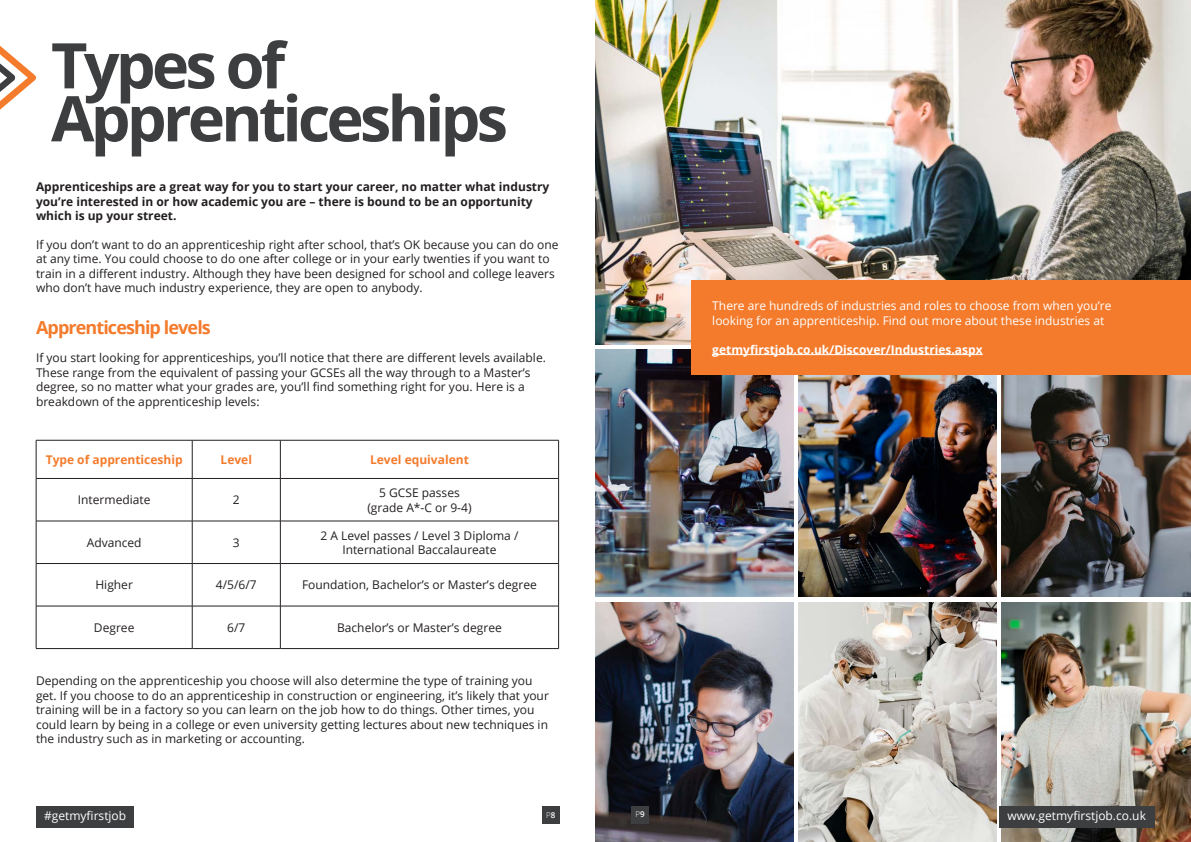
<style>
.page{position:relative;width:1191px;height:842px;background:#fff}
.page>*{position:absolute;margin:0;border:0;box-sizing:border-box;transform-origin:0 0}
.t1{font:700 63px/53px "Open Sans";letter-spacing:-.06em;color:#3c3e40}
.t2{font:700 18px "Open Sans";letter-spacing:-.05em;color:#f47b2c}
.t3{font:12px/14.4px "Open Sans";color:#231f20}
.t4{font:700 12px/14.4px "Open Sans";color:#231f20}
.t5{font:12px/14.4px "Open Sans";color:#fff}
.t6{font:700 12px "Open Sans";color:#fff}
.t7{font:700 12px "Open Sans";color:#f47b2c}
.t8{font:300 8px "Open Sans";color:#fff}
.s1{font-weight:600}
</style>
<div class="page">
<img style="left:595px;top:0;width:596px;height:345px">
<img style="left:798px;top:375px;width:198px;height:222px">
<img style="left:595px;top:349px;width:199px;height:248px">
<img style="left:1001px;top:375px;width:190px;height:222px">
<img style="left:595px;top:603px;width:199px;height:239px">
<img style="left:798px;top:603px;width:198px;height:239px">
<img style="left:1001px;top:603px;width:190px;height:239px">
<div style="left:692px;top:281px;width:499px;height:94px;background:#f47b2c"></div>
<hr style="left:712px;top:354px;width:270px;height:1px;background:#fff">
<svg style="left:0;top:46px;width:36px;height:64px"></svg>
<hr style="left:36px;top:440px;width:156px;height:1px;background:#231f20">
<hr style="left:36px;top:440px;width:1px;height:38px;background:#231f20">
<hr style="left:192px;top:440px;width:88px;height:1px;background:#231f20">
<hr style="left:192px;top:440px;width:1px;height:38px;background:#231f20">
<hr style="left:280px;top:440px;width:279px;height:1px;background:#231f20">
<hr style="left:280px;top:440px;width:1px;height:38px;background:#231f20">
<hr style="left:558px;top:440px;width:1px;height:38px;background:#231f20">
<hr style="left:36px;top:478px;width:156px;height:1px;background:#231f20">
<hr style="left:192px;top:478px;width:88px;height:1px;background:#231f20">
<hr style="left:280px;top:478px;width:279px;height:1px;background:#231f20">
<hr style="left:36px;top:479px;width:1px;height:42px;background:#231f20">
<hr style="left:192px;top:479px;width:1px;height:42px;background:#231f20">
<hr style="left:280px;top:479px;width:1px;height:42px;background:#231f20">
<hr style="left:558px;top:479px;width:1px;height:42px;background:#231f20">
<hr style="left:36px;top:521px;width:156px;height:1px;background:#231f20">
<hr style="left:36px;top:521px;width:1px;height:42px;background:#231f20">
<hr style="left:192px;top:521px;width:88px;height:1px;background:#231f20">
<hr style="left:192px;top:521px;width:1px;height:42px;background:#231f20">
<hr style="left:280px;top:521px;width:279px;height:1px;background:#231f20">
<hr style="left:280px;top:521px;width:1px;height:42px;background:#231f20">
<hr style="left:558px;top:521px;width:1px;height:42px;background:#231f20">
<hr style="left:36px;top:563px;width:156px;height:1px;background:#231f20">
<hr style="left:36px;top:564px;width:1px;height:42px;background:#231f20">
<hr style="left:192px;top:563px;width:88px;height:1px;background:#231f20">
<hr style="left:192px;top:564px;width:1px;height:42px;background:#231f20">
<hr style="left:280px;top:563px;width:279px;height:1px;background:#231f20">
<hr style="left:280px;top:564px;width:1px;height:42px;background:#231f20">
<hr style="left:558px;top:564px;width:1px;height:42px;background:#231f20">
<hr style="left:36px;top:606px;width:156px;height:1px;background:#231f20">
<hr style="left:36px;top:606px;width:1px;height:42px;background:#231f20">
<hr style="left:192px;top:606px;width:88px;height:1px;background:#231f20">
<hr style="left:192px;top:606px;width:1px;height:42px;background:#231f20">
<hr style="left:280px;top:606px;width:279px;height:1px;background:#231f20">
<hr style="left:280px;top:606px;width:1px;height:42px;background:#231f20">
<hr style="left:558px;top:606px;width:1px;height:42px;background:#231f20">
<hr style="left:36px;top:648px;width:156px;height:1px;background:#231f20">
<hr style="left:192px;top:648px;width:88px;height:1px;background:#231f20">
<hr style="left:280px;top:648px;width:279px;height:1px;background:#231f20">
<div style="left:999px;top:806px;width:156px;height:21px;background:#3c3e40"></div>
<div style="left:36px;top:806px;width:98px;height:21px;background:#3c3e40"></div>
<div style="left:542px;top:806px;width:17px;height:17px;background:#3c3e40"></div>
<div style="left:631px;top:806px;width:18px;height:17px;background:#3c3e40"></div>
<p class="t1" style="left:51px;top:37px;width:458px">Types of<br>Apprenticeships</p>
<p class="t4" style="left:36px;top:179px;width:515px">Apprenticeships are a great way for you to start your career, no matter what industry you’re interested in or how academic you are – there is bound to be an opportunity which is up your street.</p>
<p class="t3" style="left:36px;top:237px;width:524px">If you don’t want to do an apprenticeship right after school, that’s OK because you can do one at any time. You could choose to do one after college or in your early twenties if you want to train in a different industry. Although they have been designed for school and college leavers who don’t have much industry experience, they are open to anybody.</p>
<p class="t2" style="left:36px;top:314px;width:176px">Apprenticeship levels</p>
<p class="t3" style="left:36px;top:351px;width:511px">If you start looking for apprenticeships, you’ll notice that there are different levels available.<br>These range from the equivalent of passing your GCSEs all the way through to a Master’s degree, so no matter what your grades are, you’ll find something right for you. Here is a breakdown of the apprenticeship levels:</p>
<p class="t7" style="left:46px;top:451px;width:138px">Type of apprenticeship</p>
<p class="t7" style="left:220px;top:451px;width:33px">Level</p>
<p class="t7" style="left:370px;top:451px;width:100px">Level equivalent</p>
<p class="t3" style="left:78px;top:492px;width:74px">Intermediate</p>
<p class="t3" style="left:233px;top:492px;width:8px">2</p>
<p class="t3" style="left:367px;top:485px;width:106px;text-align:center">5 GCSE passes (grade A*-C or 9-4)</p>
<p class="t3" style="left:87px;top:535px;width:56px">Advanced</p>
<p class="t3" style="left:233px;top:535px;width:8px">3</p>
<p class="t3" style="left:320px;top:528px;width:199px;text-align:center">2 A Level passes / Level 3 Diploma /<br>International Baccalaureate</p>
<p class="t3" style="left:95px;top:577px;width:39px">Higher</p>
<p class="t3" style="left:216px;top:577px;width:42px">4/5/6/7</p>
<p class="t3" style="left:302px;top:577px;width:236px">Foundation, Bachelor’s or Master’s degree</p>
<p class="t3" style="left:94px;top:620px;width:42px">Degree</p>
<p class="t3" style="left:227px;top:620px;width:20px">6/7</p>
<p class="t3" style="left:337px;top:620px;width:166px">Bachelor’s or Master’s degree</p>
<p class="t3" style="left:36px;top:673px;width:514px">Depending on the apprenticeship you choose will also determine the type of training you get. If you choose to do an apprenticeship in construction or engineering, it’s likely that your training will be in a factory so you can learn on the job how to do things. Other times, you could learn by being in a college or even university getting lectures about new techniques in the industry such as in marketing or accounting.</p>
<p class="t5" style="left:712px;top:299px;width:401px">There are hundreds of industries and roles to choose from when you’re looking for an apprenticeship. Find out more about these industries at</p>
<p class="t6" style="left:712px;top:341px;width:272px">getmyfirstjob.co.uk/Discover/Industries.aspx</p>
<p class="t5" style="left:44px;top:808px;width:84px">#getmyfirstjob</p>
<p class="t8" style="left:546px;top:809px;width:11px">P<span class="s1">8</span></p>
<p class="t8" style="left:635px;top:809px;width:11px">P<span class="s1">9</span></p>
<p class="t5" style="left:1007px;top:808px;width:140px">www.getmyfirstjob.co.uk</p>
</div>
